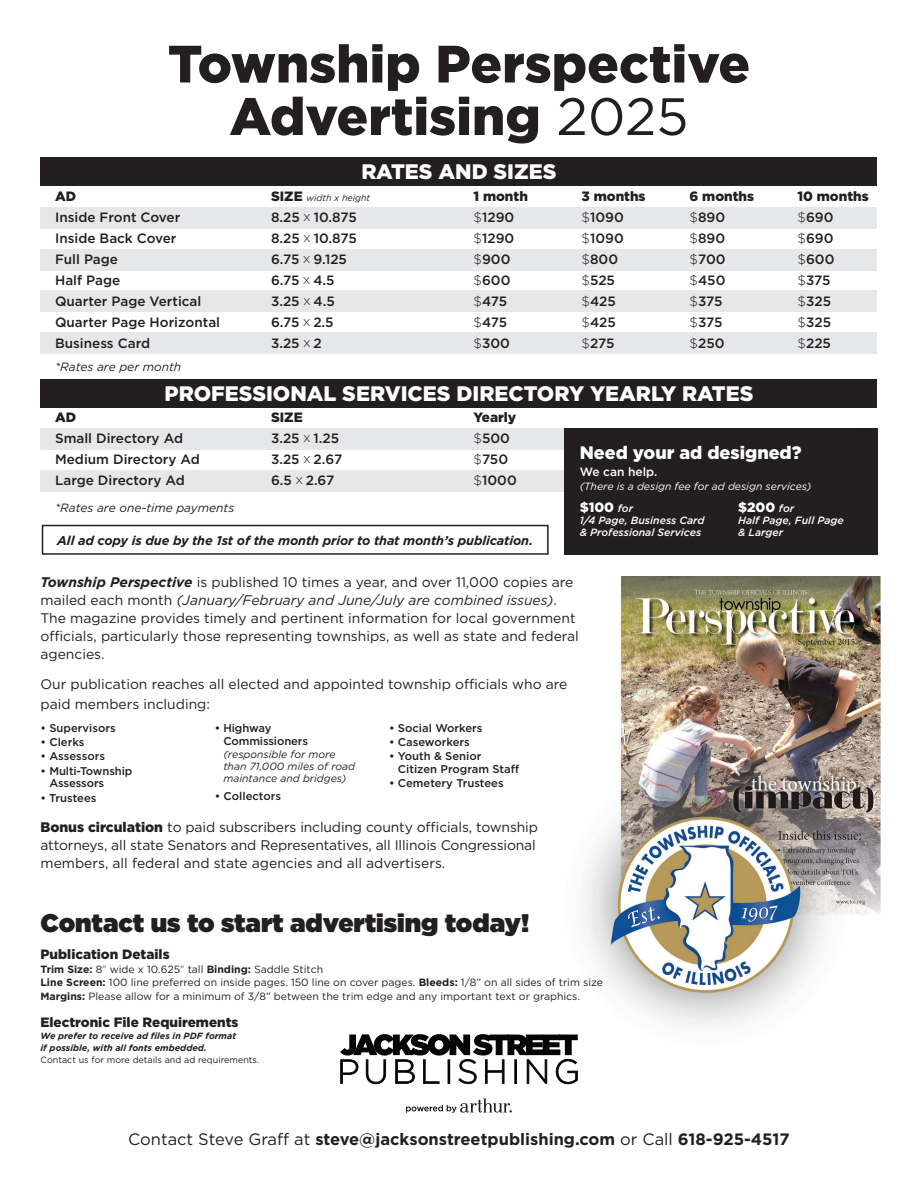
<style>
.page{position:relative;width:918px;height:1188px;background:#fff}
.page>*{position:absolute;margin:0;border:0;box-sizing:border-box;transform-origin:0 0}
.t1{font:900 52.5px/52.5px "Gotham";color:#231f20;text-align:center}
.t2{font:900 25.5px "Gotham";color:#231f20}
.t3{font:900 21px "Gotham";color:#fff}
.t4{font:900 18px "Gotham";color:#fff}
.t5{font:700 16.5px "Gotham";color:#231f20}
.t6{font:13.8px/18px "Gotham";color:#231f20}
.t7{font:500 13.5px "Gotham";color:#231f20}
.t8{font:900 13.5px "Gotham";color:#231f20}
.t9{font:900 13.5px "Gotham";color:#fff}
.t10{font:italic 700 12.75px "Gotham";letter-spacing:-.01em;color:#231f20}
.t11{font:italic 12px "Gotham";color:#231f20}
.t12{font:500 12px "Gotham";color:#fff}
.t13{font:500 11.25px/12.8px "Gotham";color:#231f20}
.t14{font:10.5px/13.5px "Gotham";color:#231f20}
.t15{font:italic 500 10.5px/12px "Gotham";color:#fff}
.t16{font:italic 10.5px/12px "Gotham";color:#231f20}
.t17{font:italic 10.5px "Gotham";color:#fff}
.t18{font:italic 700 9px/12px "Gotham";color:#231f20}
.t19{font:9px "Gotham";color:#231f20}
.t20{font:italic 9px "Gotham";color:#231f20}
.s1{font-weight:400}
.s2{font-weight:900;font-style:normal;font-size:13.5px}
.s3{font-weight:300}
.s4{font-weight:500;font-style:italic;font-size:10.5px}
.s5{font-weight:700;font-style:italic}
.s6{font-style:italic}
.s7{font-weight:900}
.s8{font-weight:700}
</style>
<div class="page">
<div style="left:40px;top:158px;width:838px;height:28px;background:#231f20"></div>
<div style="left:40px;top:379px;width:838px;height:28px;background:#231f20"></div>
<div style="left:40px;top:207px;width:838px;height:21px;background:#e6e7e9"></div>
<div style="left:40px;top:429px;width:838px;height:21px;background:#e6e7e9"></div>
<div style="left:40px;top:249px;width:838px;height:21px;background:#e6e7e9"></div>
<div style="left:40px;top:470px;width:838px;height:21px;background:#e6e7e9"></div>
<div style="left:40px;top:291px;width:838px;height:21px;background:#e6e7e9"></div>
<div style="left:40px;top:333px;width:838px;height:21px;background:#e6e7e9"></div>
<img style="left:467px;top:576px;width:413px;height:509px">
<div style="left:564px;top:429px;width:314px;height:126px;background:#231f20"></div>
<svg style="left:340px;top:1034px;width:238px;height:50px"></svg>
<svg style="left:406px;top:1098px;width:106px;height:15px"></svg>
<div style="left:42px;top:525px;width:507px;height:30px;border:2px solid #231f20"></div>
<h1 class="t1" style="left:168px;top:37px;width:584px">Township Perspective<br>Advertising <span class="s1">2025</span></h1>
<h3 class="t3" style="left:361px;top:157px;width:197px">RATES AND SIZES</h3>
<p class="t8" style="left:55px;top:187px;width:23px">AD</p>
<p class="t20" style="left:271px;top:192px;width:101px"><span class="s2">SIZE</span> width x height</p>
<p class="t8" style="left:474px;top:187px;width:56px">1 month</p>
<p class="t8" style="left:582px;top:187px;width:65px">3 months</p>
<p class="t8" style="left:690px;top:187px;width:66px">6 months</p>
<p class="t8" style="left:798px;top:187px;width:73px">10 months</p>
<p class="t7" style="left:55px;top:208px;width:127px">Inside Front Cover</p>
<p class="t7" style="left:271px;top:208px;width:87px">8.25 <span class="s3">x</span> 10.875</p>
<p class="t7" style="left:474px;top:208px;width:42px"><span class="s3">$</span>1290</p>
<p class="t7" style="left:582px;top:208px;width:44px"><span class="s3">$</span>1090</p>
<p class="t7" style="left:690px;top:208px;width:37px"><span class="s3">$</span>890</p>
<p class="t7" style="left:798px;top:208px;width:37px"><span class="s3">$</span>690</p>
<p class="t7" style="left:55px;top:229px;width:123px">Inside Back Cover</p>
<p class="t7" style="left:271px;top:229px;width:87px">8.25 <span class="s3">x</span> 10.875</p>
<p class="t7" style="left:474px;top:229px;width:42px"><span class="s3">$</span>1290</p>
<p class="t7" style="left:582px;top:229px;width:44px"><span class="s3">$</span>1090</p>
<p class="t7" style="left:690px;top:229px;width:37px"><span class="s3">$</span>890</p>
<p class="t7" style="left:798px;top:229px;width:37px"><span class="s3">$</span>690</p>
<p class="t7" style="left:55px;top:250px;width:65px">Full Page</p>
<p class="t7" style="left:271px;top:250px;width:77px">6.75 <span class="s3">x</span> 9.125</p>
<p class="t7" style="left:474px;top:250px;width:38px"><span class="s3">$</span>900</p>
<p class="t7" style="left:582px;top:250px;width:38px"><span class="s3">$</span>800</p>
<p class="t7" style="left:690px;top:250px;width:38px"><span class="s3">$</span>700</p>
<p class="t7" style="left:798px;top:250px;width:38px"><span class="s3">$</span>600</p>
<p class="t7" style="left:55px;top:271px;width:67px">Half Page</p>
<p class="t7" style="left:271px;top:271px;width:65px">6.75 <span class="s3">x</span> 4.5</p>
<p class="t7" style="left:474px;top:271px;width:38px"><span class="s3">$</span>600</p>
<p class="t7" style="left:582px;top:271px;width:35px"><span class="s3">$</span>525</p>
<p class="t7" style="left:690px;top:271px;width:37px"><span class="s3">$</span>450</p>
<p class="t7" style="left:798px;top:271px;width:34px"><span class="s3">$</span>375</p>
<p class="t7" style="left:55px;top:292px;width:148px">Quarter Page Vertical</p>
<p class="t7" style="left:271px;top:292px;width:65px">3.25 <span class="s3">x</span> 4.5</p>
<p class="t7" style="left:474px;top:292px;width:35px"><span class="s3">$</span>475</p>
<p class="t7" style="left:582px;top:292px;width:36px"><span class="s3">$</span>425</p>
<p class="t7" style="left:690px;top:292px;width:34px"><span class="s3">$</span>375</p>
<p class="t7" style="left:798px;top:292px;width:35px"><span class="s3">$</span>325</p>
<p class="t7" style="left:55px;top:313px;width:167px">Quarter Page Horizontal</p>
<p class="t7" style="left:271px;top:313px;width:64px">6.75 <span class="s3">x</span> 2.5</p>
<p class="t7" style="left:474px;top:313px;width:35px"><span class="s3">$</span>475</p>
<p class="t7" style="left:582px;top:313px;width:36px"><span class="s3">$</span>425</p>
<p class="t7" style="left:690px;top:313px;width:34px"><span class="s3">$</span>375</p>
<p class="t7" style="left:798px;top:313px;width:35px"><span class="s3">$</span>325</p>
<p class="t7" style="left:55px;top:334px;width:97px">Business Card</p>
<p class="t7" style="left:271px;top:334px;width:52px">3.25 <span class="s3">x</span> 2</p>
<p class="t7" style="left:474px;top:334px;width:38px"><span class="s3">$</span>300</p>
<p class="t7" style="left:582px;top:334px;width:34px"><span class="s3">$</span>275</p>
<p class="t7" style="left:690px;top:334px;width:36px"><span class="s3">$</span>250</p>
<p class="t7" style="left:798px;top:334px;width:35px"><span class="s3">$</span>225</p>
<p class="t11" style="left:55px;top:359px;width:128px">*Rates are per month</p>
<h3 class="t3" style="left:165px;top:379px;width:590px">PROFESSIONAL SERVICES DIRECTORY YEARLY RATES</h3>
<p class="t8" style="left:55px;top:408px;width:23px">AD</p>
<p class="t8" style="left:271px;top:408px;width:33px">SIZE</p>
<p class="t8" style="left:474px;top:408px;width:44px">Yearly</p>
<p class="t7" style="left:55px;top:430px;width:130px">Small Directory Ad</p>
<p class="t7" style="left:271px;top:430px;width:70px">3.25 <span class="s3">x</span> 1.25</p>
<p class="t7" style="left:474px;top:430px;width:38px"><span class="s3">$</span>500</p>
<p class="t7" style="left:55px;top:451px;width:146px">Medium Directory Ad</p>
<p class="t7" style="left:271px;top:451px;width:73px">3.25 <span class="s3">x</span> 2.67</p>
<p class="t7" style="left:474px;top:451px;width:36px"><span class="s3">$</span>750</p>
<p class="t7" style="left:55px;top:472px;width:131px">Large Directory Ad</p>
<p class="t7" style="left:271px;top:472px;width:65px">6.5 <span class="s3">x</span> 2.67</p>
<p class="t7" style="left:474px;top:472px;width:45px"><span class="s3">$</span>1000</p>
<p class="t11" style="left:55px;top:500px;width:181px">*Rates are one-time payments</p>
<p class="t10" style="left:57px;top:532px;width:477px">All ad copy is due by the 1st of the month prior to that month’s publication.</p>
<h3 class="t4" style="left:580px;top:440px;width:223px">Need your ad designed?</h3>
<p class="t12" style="left:580px;top:464px;width:79px">We can help.</p>
<p class="t17" style="left:580px;top:479px;width:233px">(There is a design fee for ad design services)</p>
<p class="t9" style="left:580px;top:498px;width:55px">$100 <span class="s4">for</span></p>
<p class="t15" style="left:580px;top:514px;width:126px">1/4 Page, Business Card &amp; Professional Services</p>
<p class="t9" style="left:738px;top:498px;width:58px">$200 <span class="s4">for</span></p>
<p class="t15" style="left:738px;top:514px;width:107px">Half Page, Full Page &amp; Larger</p>
<p class="t6" style="left:40px;top:573px;width:540px"><span class="s5">Township Perspective</span> is published 10 times a year, and over 11,000 copies are mailed each month <span class="s6">(January/February and June/July are combined issues)</span>.<br>The magazine provides timely and pertinent information for local government officials, particularly those representing townships, as well as state and federal agencies.</p>
<p class="t6" style="left:40px;top:674px;width:528px;line-height:19.5px">Our publication reaches all elected and appointed township officials who are paid members including:</p>
<p class="t13" style="left:40px;top:721px;width:77px">• Supervisors</p>
<p class="t13" style="left:40px;top:736px;width:46px">• Clerks</p>
<p class="t13" style="left:40px;top:750px;width:66px">• Assessors</p>
<p class="t13" style="left:49px;top:764px;width:85px;text-indent:-9px">• Multi-Township<br>Assessors</p>
<p class="t13" style="left:40px;top:792px;width:57px">• Trustees</p>
<p class="t13" style="left:223px;top:721px;width:86px;text-indent:-9px">• Highway<br>Commissioners</p>
<p class="t16" style="left:223px;top:748px;width:133px">(responsible for more than 71,000 miles of road maintance and bridges)</p>
<p class="t13" style="left:215px;top:790px;width:68px">• Collectors</p>
<p class="t13" style="left:389px;top:721px;width:95px">• Social Workers</p>
<p class="t13" style="left:389px;top:736px;width:82px">• Caseworkers</p>
<p class="t13" style="left:398px;top:750px;width:123px;text-indent:-9px">• Youth &amp; Senior<br>Citizen Program Staff</p>
<p class="t13" style="left:389px;top:777px;width:116px">• Cemetery Trustees</p>
<p class="t6" style="left:40px;top:817px;width:499px"><span class="s7">Bonus circulation</span> to paid subscribers including county officials, township attorneys, all state Senators and Representatives, all Illinois Congressional members, all federal and state agencies and all advertisers.</p>
<h2 class="t2" style="left:40px;top:905px;width:490px">Contact us to start advertising today!</h2>
<p class="t8" style="left:40px;top:945px;width:131px">Publication Details</p>
<p class="t14" style="left:40px;top:962px;width:564px"><span class="s8">Trim Size:</span> 8<span class="s3">"</span> wide x 10.625<span class="s3">"</span> tall <span class="s8">Binding:</span> Saddle Stitch<br><span class="s8">Line Screen:</span> 100 line preferred on inside pages. 150 line on cover pages. <span class="s8">Bleeds:</span> 1/8” on all sides of trim size<br><span class="s8">Margins:</span> Please allow for a minimum of 3/8” between the trim edge and any important text or graphics.</p>
<p class="t8" style="left:40px;top:1013px;width:200px">Electronic File Requirements</p>
<p class="t18" style="left:40px;top:1030px;width:197px">We prefer to receive ad files in PDF format if possible, with all fonts embedded.</p>
<p class="t19" style="left:40px;top:1054px;width:220px">Contact us for more details and ad requirements.</p>
<p class="t5" style="left:128px;top:1128px;width:663px"><span class="s1">Contact Steve Graff at</span> steve@jacksonstreetpublishing.com <span class="s1">or Call</span> 618-925-4517</p>
</div>
